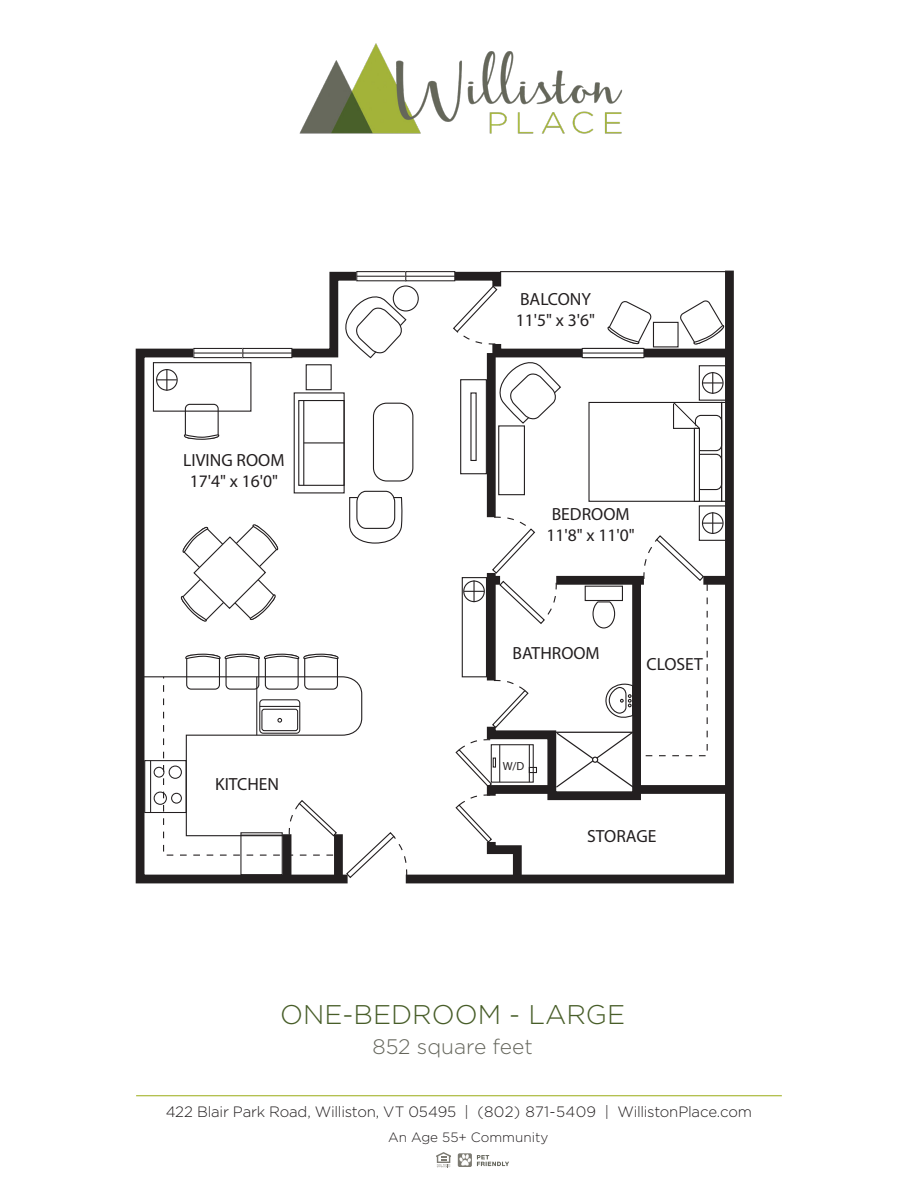
<style>
.page{position:relative;width:918px;height:1188px;background:#fff}
.page>*{position:absolute;margin:0;border:0;box-sizing:border-box;transform-origin:0 0}
.t1{font:300 27px "Gotham";color:#475d28}
.t2{font:300 21px "Gotham";color:#65665c}
.t3{font:17.55px/21.1px "Myriad Pro";color:#231f20}
.t4{font:300 15px "Gotham";letter-spacing:-.015em;color:#231f20}
.t5{font:300 13.5px "Gotham";color:#231f20}
.t6{font:11.7px "Myriad Pro";color:#231f20}
</style>
<div class="page">
<svg style="left:135px;top:271px;width:262px;height:613px"></svg>
<svg style="left:195px;top:350px;width:46px;height:6px"></svg>
<div style="left:193px;top:348px;width:50px;height:10px;border:1px solid #231f20"></div>
<hr style="left:194px;top:353px;width:49px;height:1px;background:#231f20">
<svg style="left:244px;top:350px;width:46px;height:6px"></svg>
<div style="left:242px;top:348px;width:50px;height:10px;border:1px solid #231f20"></div>
<hr style="left:243px;top:353px;width:49px;height:1px;background:#231f20">
<svg style="left:358px;top:273px;width:39px;height:6px"></svg>
<div style="left:356px;top:271px;width:50px;height:10px;border:1px solid #231f20"></div>
<hr style="left:357px;top:276px;width:49px;height:1px;background:#231f20">
<svg style="left:397px;top:270px;width:337px;height:614px"></svg>
<div style="left:487px;top:353px;width:9px;height:164px;background:#231f20"></div>
<div style="left:637px;top:785px;width:92px;height:9px;background:#231f20"></div>
<div style="left:703px;top:576px;width:26px;height:9px;background:#231f20"></div>
<hr style="left:500px;top:271px;width:229px;height:1px;background:#231f20">
<svg style="left:349px;top:490px;width:55px;height:54px"></svg>
<svg style="left:340px;top:291px;width:67px;height:69px"></svg>
<div style="left:699px;top:505px;width:28px;height:36px;border:1px solid #231f20"></div>
<div style="left:702px;top:512px;width:22px;height:22px;border:1px solid #231f20;border-radius:50%"></div>
<div style="left:153px;top:363px;width:98px;height:48px;background:#fff"></div>
<div style="left:153px;top:362px;width:98px;height:50px;border:1px solid #231f20"></div>
<div style="left:156px;top:369px;width:22px;height:22px;border:1px solid #231f20;border-radius:50%"></div>
<svg style="left:157px;top:369px;width:20px;height:22px"></svg>
<svg style="left:139px;top:653px;width:269px;height:226px"></svg>
<svg style="left:183px;top:403px;width:37px;height:37px"></svg>
<svg style="left:452px;top:285px;width:282px;height:217px"></svg>
<div style="left:653px;top:322px;width:25px;height:25px;background:#fff"></div>
<div style="left:653px;top:322px;width:26px;height:25px;border:1px solid #231f20"></div>
<div style="left:393px;top:285px;width:26px;height:27px;border:1px solid #231f20;border-radius:50%"></div>
<div style="left:294px;top:392px;width:51px;height:101px;border:1px solid #231f20"></div>
<div style="left:298px;top:400px;width:47px;height:86px;border:1px solid #231f20"></div>
<hr style="left:303px;top:401px;width:1px;height:84px;background:#231f20">
<hr style="left:304px;top:442px;width:40px;height:1px;background:#231f20">
<div style="left:306px;top:364px;width:26px;height:26px;border:1px solid #231f20"></div>
<div style="left:373px;top:403px;width:40px;height:79px;border:1px solid #231f20;border-radius:13px"></div>
<svg style="left:455px;top:512px;width:268px;height:372px"></svg>
<svg style="left:180px;top:524px;width:99px;height:98px"></svg>
<img style="left:299px;top:43px;width:324px;height:91px">
<svg style="left:436px;top:1152px;width:15px;height:15px"></svg>
<svg style="left:477px;top:1155px;width:32px;height:11px"></svg>
<img style="left:458px;top:1153px;width:14px;height:14px">
<hr style="left:136px;top:1095px;width:646px;height:1px;background:#a0b021">
<p class="t3" style="left:183px;top:449px;width:103px;text-align:center">LIVING ROOM<br>17'4" x 16'0"</p>
<p class="t3" style="left:215px;top:774px;width:65px">KITCHEN</p>
<p class="t3" style="left:516px;top:288px;width:81px">BALCONY<br>11'5" x 3'6"</p>
<p class="t3" style="left:547px;top:503px;width:90px">BEDROOM<br>11'8" x 11'0"</p>
<p class="t3" style="left:513px;top:642px;width:89px">BATHROOM</p>
<p class="t6" style="left:503px;top:759px;width:23px">W/D</p>
<p class="t3" style="left:647px;top:653px;width:58px">CLOSET</p>
<p class="t3" style="left:587px;top:826px;width:71px">STORAGE</p>
<p class="t1" style="left:280px;top:998px;width:346px">ONE-BEDROOM - LARGE</p>
<p class="t2" style="left:373px;top:1033px;width:162px">852 square feet</p>
<p class="t4" style="left:166px;top:1103px;width:588px">422 Blair Park Road, Williston, VT 05495 | (802) 871-5409 | WillistonPlace.com</p>
<p class="t5" style="left:388px;top:1128px;width:162px">An Age 55+ Community</p>
</div>
